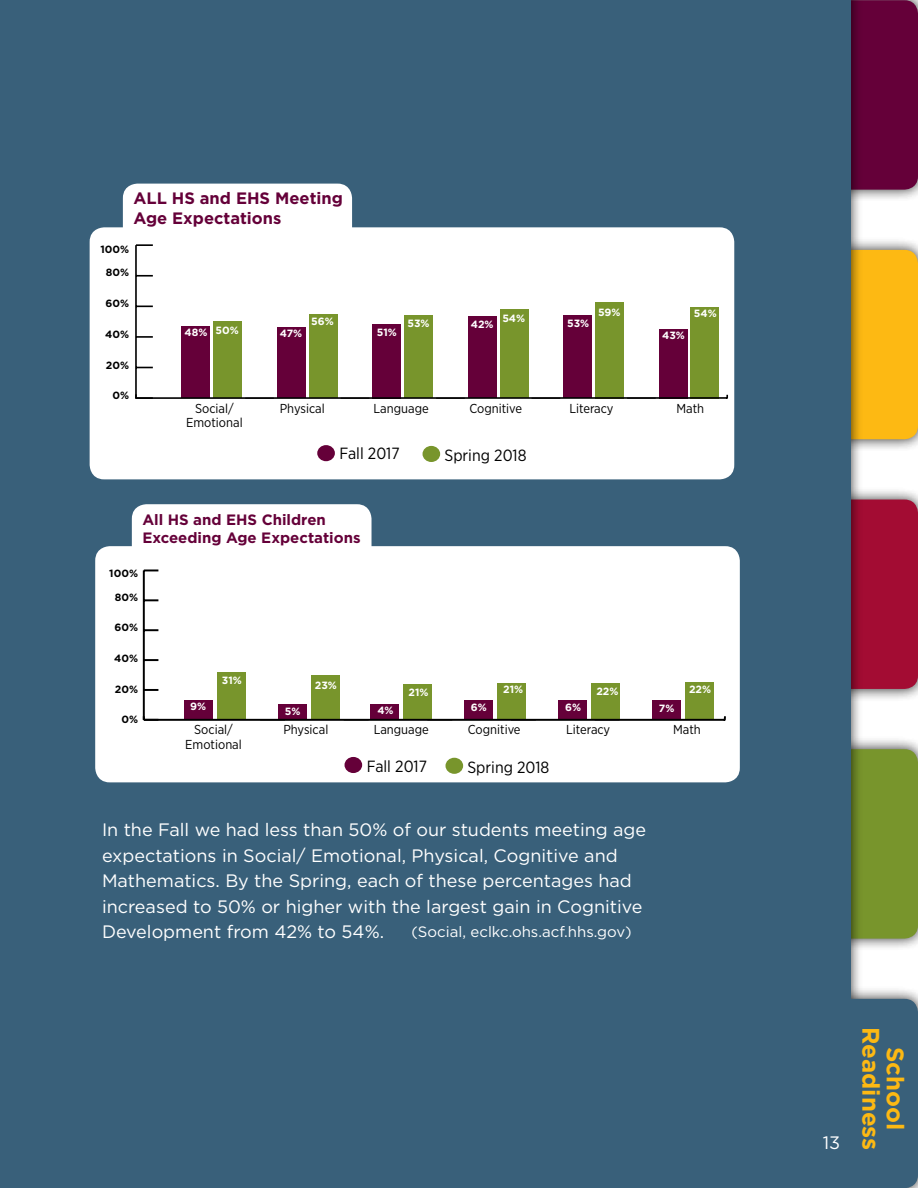
<style>
.page{position:relative;width:918px;height:1188px;background:#fff}
.page>*{position:absolute;margin:0;border:0;box-sizing:border-box;transform-origin:0 0}
.t1{font:700 24px/24.3px "Gotham";color:#fdb913;text-align:center}
.t2{font:18px/25.5px "Gotham";color:#fff}
.t3{font:700 16.5px/19.8px "Gotham";color:#650039}
.t4{font:16.2px "Gotham Narrow";color:#000}
.t5{font:700 15px/18px "Gotham";color:#650039}
.t6{font:15px "Gotham";color:#fff}
.t7{font:12.9px/14.4px "Gotham Narrow";color:#000;text-align:center}
.t8{font:700 10.5px "Gotham";color:#fff}
.t9{font:700 10.5px "Gotham";color:#000}
</style>
<div class="page">
<div style="left:775px;top:0;width:143px;height:202px;background:#000;opacity:.75"></div>
<div style="left:788px;top:0;width:130px;height:190px;background:#650039;border-radius:14px"></div>
<div style="left:822px;top:237px;width:96px;height:215px;background:#000;opacity:.75"></div>
<div style="left:835px;top:250px;width:83px;height:189px;background:#fdb913;border-radius:14px"></div>
<div style="left:822px;top:487px;width:96px;height:214px;background:#000;opacity:.75"></div>
<div style="left:835px;top:500px;width:83px;height:189px;background:#a30c33;border-radius:14px"></div>
<div style="left:822px;top:737px;width:96px;height:214px;background:#000;opacity:.75"></div>
<div style="left:835px;top:749px;width:83px;height:190px;background:#78952c;border-radius:14px"></div>
<div style="left:780px;top:0;width:83px;height:1188px;background:#000;opacity:.75"></div>
<div style="left:822px;top:986px;width:96px;height:202px;background:#000;opacity:.75"></div>
<div style="left:835px;top:999px;width:83px;height:189px;background:#39607a;border-radius:14px"></div>
<div style="left:1px;top:0;width:849px;height:1188px;background:#39607a"></div>
<div style="left:123px;top:184px;width:229px;height:79px;background:#fff;border-radius:15px"></div>
<div style="left:90px;top:227px;width:644px;height:252px;background:#fff;border-radius:15px"></div>
<div style="left:691px;top:308px;width:28px;height:91px;background:#78952c"></div>
<div style="left:659px;top:329px;width:28px;height:69px;background:#650039"></div>
<div style="left:595px;top:302px;width:29px;height:96px;background:#78952c"></div>
<div style="left:563px;top:316px;width:29px;height:82px;background:#650039"></div>
<div style="left:500px;top:309px;width:28px;height:89px;background:#78952c"></div>
<div style="left:468px;top:317px;width:29px;height:81px;background:#650039"></div>
<div style="left:404px;top:316px;width:29px;height:82px;background:#78952c"></div>
<div style="left:373px;top:324px;width:28px;height:74px;background:#650039"></div>
<div style="left:309px;top:314px;width:29px;height:84px;background:#78952c"></div>
<div style="left:277px;top:327px;width:29px;height:71px;background:#650039"></div>
<div style="left:213px;top:322px;width:29px;height:76px;background:#78952c"></div>
<div style="left:182px;top:327px;width:28px;height:71px;background:#650039"></div>
<hr style="left:135px;top:397px;width:592px;height:2px;background:#000">
<hr style="left:135px;top:245px;width:2px;height:153px;background:#000">
<svg style="left:135px;top:394px;width:18px;height:5px"></svg>
<svg style="left:137px;top:367px;width:16px;height:1px"></svg>
<svg style="left:137px;top:336px;width:16px;height:2px"></svg>
<svg style="left:137px;top:306px;width:16px;height:1px"></svg>
<svg style="left:137px;top:275px;width:16px;height:2px"></svg>
<svg style="left:136px;top:244px;width:17px;height:2px"></svg>
<div style="left:317px;top:445px;width:18px;height:16px;background:#650039;border-radius:50%"></div>
<div style="left:423px;top:446px;width:17px;height:16px;background:#78952c;border-radius:50%"></div>
<div style="left:95px;top:546px;width:645px;height:236px;background:#fff;border-radius:15px"></div>
<div style="left:132px;top:504px;width:240px;height:76px;background:#fff;border-radius:15px"></div>
<div style="left:685px;top:682px;width:29px;height:38px;background:#78952c"></div>
<div style="left:652px;top:701px;width:29px;height:19px;background:#650039"></div>
<div style="left:464px;top:701px;width:29px;height:19px;background:#650039"></div>
<div style="left:371px;top:704px;width:28px;height:16px;background:#650039"></div>
<div style="left:278px;top:704px;width:29px;height:16px;background:#650039"></div>
<div style="left:185px;top:701px;width:28px;height:19px;background:#650039"></div>
<hr style="left:143px;top:570px;width:2px;height:150px;background:#000">
<svg style="left:145px;top:689px;width:13px;height:2px"></svg>
<svg style="left:145px;top:659px;width:13px;height:2px"></svg>
<svg style="left:145px;top:629px;width:13px;height:2px"></svg>
<svg style="left:145px;top:599px;width:13px;height:2px"></svg>
<svg style="left:144px;top:569px;width:14px;height:2px"></svg>
<div style="left:497px;top:684px;width:29px;height:36px;background:#78952c"></div>
<div style="left:404px;top:685px;width:28px;height:35px;background:#78952c"></div>
<div style="left:311px;top:676px;width:29px;height:44px;background:#78952c"></div>
<div style="left:218px;top:673px;width:28px;height:47px;background:#78952c"></div>
<div style="left:345px;top:757px;width:17px;height:16px;background:#650039;border-radius:50%"></div>
<div style="left:445px;top:758px;width:18px;height:16px;background:#78952c;border-radius:50%"></div>
<div style="left:559px;top:701px;width:28px;height:19px;background:#650039"></div>
<div style="left:592px;top:684px;width:28px;height:36px;background:#78952c"></div>
<hr style="left:144px;top:719px;width:581px;height:2px;background:#000">
<svg style="left:143px;top:716px;width:15px;height:5px"></svg>
<p class="t3" style="left:133px;top:188px;width:211px">ALL HS and EHS Meeting<br>Age Expectations</p>
<p class="t9" style="left:100px;top:242px;width:30px">100%</p>
<p class="t9" style="left:106px;top:266px;width:25px">80%</p>
<p class="t9" style="left:106px;top:296px;width:25px">60%</p>
<p class="t9" style="left:105px;top:327px;width:25px">40%</p>
<p class="t9" style="left:106px;top:358px;width:25px">20%</p>
<p class="t9" style="left:112px;top:388px;width:18px">0%</p>
<p class="t8" style="left:184px;top:324px;width:56px">48% 50%</p>
<p class="t8" style="left:280px;top:327px;width:24px">47%</p>
<p class="t8" style="left:311px;top:314px;width:24px">56%</p>
<p class="t8" style="left:377px;top:325px;width:22px">51%</p>
<p class="t8" style="left:408px;top:316px;width:24px">53%</p>
<p class="t8" style="left:471px;top:317px;width:24px">42%</p>
<p class="t8" style="left:502px;top:311px;width:24px">54%</p>
<p class="t8" style="left:567px;top:316px;width:24px">53%</p>
<p class="t8" style="left:598px;top:305px;width:24px">59%</p>
<p class="t8" style="left:662px;top:328px;width:24px">43%</p>
<p class="t8" style="left:694px;top:307px;width:24px">54%</p>
<p class="t7" style="left:186px;top:401px;width:58px">Social/<br>Emotional</p>
<p class="t7" style="left:280px;top:401px;width:47px">Physical</p>
<p class="t7" style="left:374px;top:401px;width:57px">Language</p>
<p class="t7" style="left:469px;top:401px;width:54px">Cognitive</p>
<p class="t7" style="left:569px;top:401px;width:46px">Literacy</p>
<p class="t7" style="left:676px;top:401px;width:29px">Math</p>
<p class="t4" style="left:340px;top:443px;width:62px">Fall 2017</p>
<p class="t4" style="left:444px;top:445px;width:84px">Spring 2018</p>
<p class="t5" style="left:142px;top:511px;width:220px">All HS and EHS Children<br>Exceeding Age Expectations</p>
<p class="t9" style="left:109px;top:566px;width:30px">100%</p>
<p class="t9" style="left:115px;top:590px;width:25px">80%</p>
<p class="t9" style="left:114px;top:620px;width:25px">60%</p>
<p class="t9" style="left:114px;top:651px;width:25px">40%</p>
<p class="t9" style="left:115px;top:682px;width:25px">20%</p>
<p class="t9" style="left:121px;top:712px;width:18px">0%</p>
<p class="t8" style="left:190px;top:700px;width:17px">9%</p>
<p class="t8" style="left:222px;top:674px;width:21px">31%</p>
<p class="t8" style="left:285px;top:704px;width:17px">5%</p>
<p class="t8" style="left:315px;top:678px;width:24px">23%</p>
<p class="t8" style="left:377px;top:704px;width:18px">4%</p>
<p class="t8" style="left:409px;top:685px;width:22px">21%</p>
<p class="t8" style="left:471px;top:701px;width:17px">6%</p>
<p class="t8" style="left:503px;top:683px;width:22px">21%</p>
<p class="t8" style="left:565px;top:701px;width:17px">6%</p>
<p class="t8" style="left:596px;top:684px;width:24px">22%</p>
<p class="t8" style="left:659px;top:702px;width:17px">7%</p>
<p class="t8" style="left:689px;top:683px;width:24px">22%</p>
<p class="t7" style="left:185px;top:723px;width:58px">Social/<br>Emotional</p>
<p class="t7" style="left:283px;top:722px;width:47px">Physical</p>
<p class="t7" style="left:374px;top:722px;width:57px">Language</p>
<p class="t7" style="left:468px;top:722px;width:54px">Cognitive</p>
<p class="t7" style="left:566px;top:722px;width:46px">Literacy</p>
<p class="t7" style="left:673px;top:722px;width:29px">Math</p>
<p class="t4" style="left:367px;top:756px;width:62px">Fall 2017</p>
<p class="t4" style="left:467px;top:757px;width:84px">Spring 2018</p>
<p class="t2" style="left:102px;top:817px;width:546px">In the Fall we had less than 50% of our students meeting age expectations in Social/ Emotional, Physical, Cognitive and Mathematics. By the Spring, each of these percentages had increased to 50% or higher with the largest gain in Cognitive Development from 42% to 54%.</p>
<p class="t6" style="left:411px;top:922px;width:222px">(Social, eclkc.ohs.acf.hhs.gov)</p>
<p class="t2" style="left:823px;top:1129px;width:19px">13</p>
<h1 class="t1" style="left:908px;top:1027px;width:124px;rotate:90deg">School<br>Readiness</h1>
</div>
